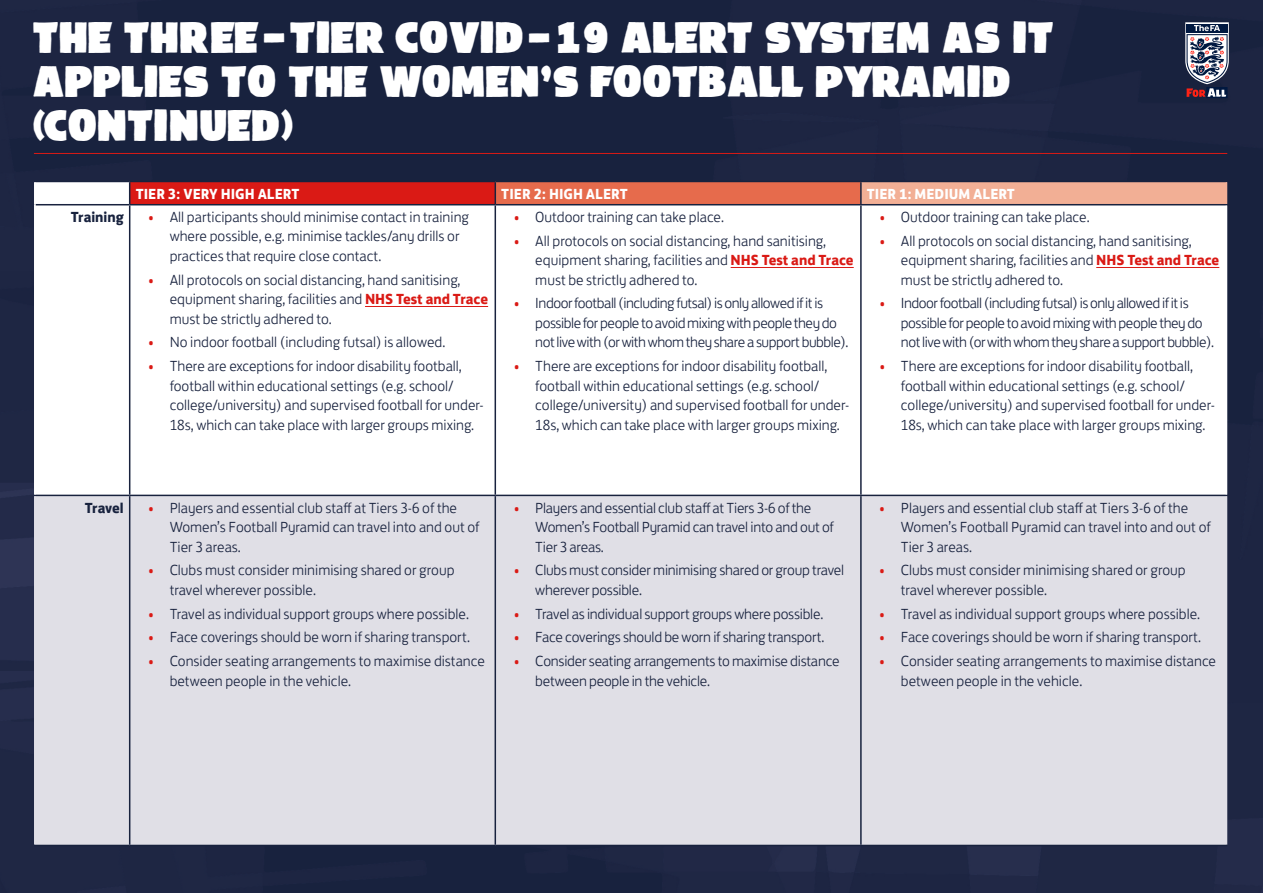
<style>
.page{position:relative;width:1263px;height:893px;background:#1d2542}
.page>*{position:absolute;margin:0;border:0;box-sizing:border-box;transform-origin:0 0}
.t1{font:38.7px/44px "FA Brush";letter-spacing:-.01em;color:#fff}
.t2{font:300 15px/19.5px "FS Jack";color:#18223e}
.t3{font:300 15px/19.5px "FS Jack";letter-spacing:-.03em;color:#18223e}
.t4{font:700 15px "FS Jack";color:#fff}
.t5{font:700 15px "FS Jack";color:#18223e}
.s1{color:#da1a15}
.s2{font-weight:700;color:#da1a15}
</style>
<div class="page">
<hr style="left:34px;top:153px;width:1193px;height:1px;background:#da1a15">
<svg style="left:1185px;top:22px;width:44px;height:76px"></svg>
<svg style="left:36px;top:182px;width:1190px;height:313px"></svg>
<div style="left:130px;top:181px;width:365px;height:24px;background:#da1a15"></div>
<div style="left:495px;top:181px;width:366px;height:24px;background:#e66b4c"></div>
<div style="left:861px;top:181px;width:365px;height:24px;background:#f2af95"></div>
<div style="left:36px;top:496px;width:1190px;height:349px;background:#e0dfe6"></div>
<hr style="left:34px;top:181px;width:96px;height:1px;background:#18223e">
<hr style="left:130px;top:181px;width:365px;height:1px;background:#18223e">
<svg style="left:129px;top:182px;width:1px;height:22px"></svg>
<hr style="left:495px;top:181px;width:366px;height:1px;background:#18223e">
<hr style="left:494px;top:182px;width:2px;height:22px;background:#18223e">
<hr style="left:861px;top:181px;width:366px;height:1px;background:#18223e">
<hr style="left:860px;top:182px;width:2px;height:22px;background:#18223e">
<hr style="left:36px;top:204px;width:94px;height:1px;background:#18223e">
<hr style="left:130px;top:204px;width:365px;height:1px;background:#18223e">
<hr style="left:129px;top:205px;width:1px;height:290px;background:#18223e">
<hr style="left:495px;top:204px;width:366px;height:1px;background:#18223e">
<hr style="left:494px;top:205px;width:2px;height:290px;background:#18223e">
<hr style="left:861px;top:204px;width:366px;height:1px;background:#18223e">
<hr style="left:860px;top:205px;width:2px;height:290px;background:#18223e">
<hr style="left:34px;top:495px;width:96px;height:1px;background:#18223e">
<hr style="left:130px;top:495px;width:365px;height:1px;background:#18223e">
<hr style="left:129px;top:496px;width:1px;height:349px;background:#18223e">
<hr style="left:495px;top:495px;width:366px;height:1px;background:#18223e">
<hr style="left:494px;top:496px;width:2px;height:349px;background:#18223e">
<hr style="left:861px;top:495px;width:366px;height:1px;background:#18223e">
<hr style="left:860px;top:496px;width:2px;height:349px;background:#18223e">
<hr style="left:34px;top:182px;width:2px;height:23px;background:#fff">
<hr style="left:34px;top:205px;width:2px;height:290px;background:#fff">
<hr style="left:1226px;top:205px;width:1px;height:290px;background:#fff">
<svg style="left:1226px;top:182px;width:1px;height:22px"></svg>
<hr style="left:34px;top:496px;width:2px;height:349px;background:#e0dfe6">
<hr style="left:1226px;top:496px;width:1px;height:349px;background:#e0dfe6">
<hr style="left:34px;top:845px;width:96px;height:1px;background:#18223e">
<hr style="left:130px;top:845px;width:365px;height:1px;background:#18223e">
<hr style="left:495px;top:845px;width:366px;height:1px;background:#18223e">
<hr style="left:861px;top:845px;width:366px;height:1px;background:#18223e">
<hr style="left:365px;top:306px;width:123px;height:1px;background:#da1a15">
<hr style="left:731px;top:267px;width:123px;height:1px;background:#da1a15">
<hr style="left:1096px;top:267px;width:123px;height:1px;background:#da1a15">
<h1 class="t1" style="left:33px;top:19px;width:1023px">THE THREE-TIER COVID-19 ALERT SYSTEM AS IT<br>APPLIES TO THE WOMEN’S FOOTBALL PYRAMID (CONTINUED)</h1>
<p class="t4" style="left:136px;top:181px;width:165px">TIER 3: VERY HIGH ALERT</p>
<p class="t4" style="left:501px;top:181px;width:128px">TIER 2: HIGH ALERT</p>
<p class="t4" style="left:867px;top:181px;width:150px">TIER 1: MEDIUM ALERT</p>
<p class="t5" style="left:71px;top:204px;width:54px">Training</p>
<p class="t2" style="left:170px;top:206px;width:301px;text-indent:-21px"><span class="s1">•</span> All participants should minimise contact in training where possible, e.g. minimise tackles/any drills or practices that require close contact.</p>
<p class="t2" style="left:170px;top:268px;width:320px;text-indent:-21px"><span class="s1">•</span> All protocols on social distancing, hand sanitising, equipment sharing, facilities and <span class="s2">NHS Test and Trace </span>must be strictly adhered to.</p>
<p class="t2" style="left:148px;top:331px;width:298px"><span class="s1">•</span> No indoor football (including futsal) is allowed.</p>
<p class="t2" style="left:170px;top:355px;width:316px;text-indent:-21px"><span class="s1">•</span> There are exceptions for indoor disability football, football within educational settings (e.g. school/ college/university) and supervised football for under-18s, which can take place with larger groups mixing.</p>
<p class="t2" style="left:514px;top:206px;width:211px"><span class="s1">•</span> Outdoor training can take place.</p>
<p class="t2" style="left:535px;top:229px;width:320px;text-indent:-21px"><span class="s1">•</span> All protocols on social distancing, hand sanitising, equipment sharing, facilities and <span class="s2">NHS Test and Trace </span>must be strictly adhered to.</p>
<p class="t3" style="left:535px;top:292px;width:315px;text-indent:-21px"><span class="s1">•</span> Indoor football (including futsal) is only allowed if it is possible for people to avoid mixing with people they do not live with (or with whom they share a support bubble).</p>
<p class="t2" style="left:535px;top:355px;width:316px;text-indent:-21px"><span class="s1">•</span> There are exceptions for indoor disability football, football within educational settings (e.g. school/ college/university) and supervised football for under-18s, which can take place with larger groups mixing.</p>
<p class="t2" style="left:880px;top:206px;width:211px"><span class="s1">•</span> Outdoor training can take place.</p>
<p class="t2" style="left:901px;top:229px;width:320px;text-indent:-21px"><span class="s1">•</span> All protocols on social distancing, hand sanitising, equipment sharing, facilities and <span class="s2">NHS Test and Trace </span>must be strictly adhered to.</p>
<p class="t3" style="left:901px;top:292px;width:315px;text-indent:-21px"><span class="s1">•</span> Indoor football (including futsal) is only allowed if it is possible for people to avoid mixing with people they do not live with (or with whom they share a support bubble).</p>
<p class="t2" style="left:901px;top:355px;width:316px;text-indent:-21px"><span class="s1">•</span> There are exceptions for indoor disability football, football within educational settings (e.g. school/ college/university) and supervised football for under-18s, which can take place with larger groups mixing.</p>
<p class="t5" style="left:85px;top:495px;width:40px">Travel</p>
<p class="t2" style="left:170px;top:496px;width:311px;text-indent:-21px"><span class="s1">•</span> Players and essential club staff at Tiers 3-6 of the<br>Women’s Football Pyramid can travel into and out of<br>Tier 3 areas.</p>
<p class="t2" style="left:170px;top:559px;width:286px;text-indent:-21px"><span class="s1">•</span> Clubs must consider minimising shared or group travel wherever possible.</p>
<p class="t2" style="left:148px;top:602px;width:322px"><span class="s1">•</span> Travel as individual support groups where possible.</p>
<p class="t2" style="left:148px;top:626px;width:323px"><span class="s1">•</span> Face coverings should be worn if sharing transport.</p>
<p class="t2" style="left:170px;top:650px;width:317px;text-indent:-21px"><span class="s1">•</span> Consider seating arrangements to maximise distance between people in the vehicle.</p>
<p class="t2" style="left:535px;top:496px;width:300px;text-indent:-21px"><span class="s1">•</span> Players and essential club staff at Tiers 3-6 of the<br>Women’s Football Pyramid can travel into and out of<br>Tier 3 areas.</p>
<p class="t2" style="left:535px;top:559px;width:310px;text-indent:-21px"><span class="s1">•</span> Clubs must consider minimising shared or group travel wherever possible.</p>
<p class="t2" style="left:514px;top:602px;width:311px"><span class="s1">•</span> Travel as individual support groups where possible.</p>
<p class="t2" style="left:514px;top:626px;width:312px"><span class="s1">•</span> Face coverings should be worn if sharing transport.</p>
<p class="t2" style="left:535px;top:650px;width:306px;text-indent:-21px"><span class="s1">•</span> Consider seating arrangements to maximise distance between people in the vehicle.</p>
<p class="t2" style="left:901px;top:496px;width:311px;text-indent:-21px"><span class="s1">•</span> Players and essential club staff at Tiers 3-6 of the<br>Women’s Football Pyramid can travel into and out of<br>Tier 3 areas.</p>
<p class="t2" style="left:901px;top:559px;width:286px;text-indent:-21px"><span class="s1">•</span> Clubs must consider minimising shared or group travel wherever possible.</p>
<p class="t2" style="left:880px;top:602px;width:322px"><span class="s1">•</span> Travel as individual support groups where possible.</p>
<p class="t2" style="left:880px;top:626px;width:323px"><span class="s1">•</span> Face coverings should be worn if sharing transport.</p>
<p class="t2" style="left:901px;top:650px;width:317px;text-indent:-21px"><span class="s1">•</span> Consider seating arrangements to maximise distance between people in the vehicle.</p>
</div>
